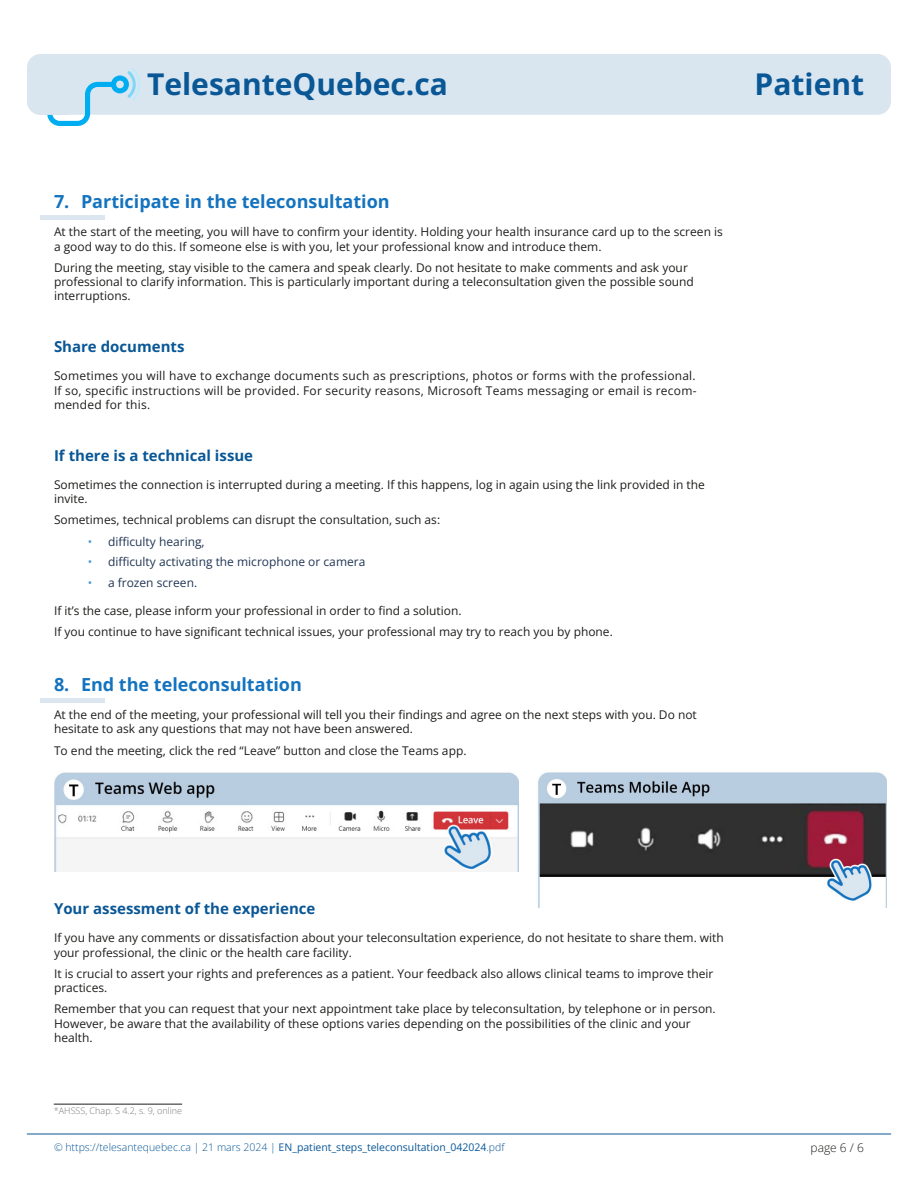
<style>
.page{position:relative;width:918px;height:1188px;background:#fff}
.page>*{position:absolute;margin:0;border:0;box-sizing:border-box;transform-origin:0 0}
.t1{font:700 30px "Open Sans";color:#0a5796}
.Step_Titre{font:700 18px "Open Sans";color:#1473bf}
.p_-_intertitre{font:700 15px "Open Sans";color:#0a5796}
.t2{font:12px/14.4px "Open Sans";color:#1d1d1b}
.t3{font:12px "Open Sans";color:#213654}
.t4{font:300 12px "Open Sans";color:#1d1d1b}
.t5{font:300 10.5px "Open Sans";color:#0a5796}
.asterix{font:300 9px "Open Sans";color:#797979}
.s1{color:#4a99d9}
.s2{font-weight:400}
</style>
<div class="page">
<hr style="left:27px;top:1134px;width:864px;height:1px;background:#0a5796">
<div style="left:27px;top:54px;width:864px;height:61px;background:#d9e6f0;border-radius:14px"></div>
<svg style="left:47px;top:68px;width:93px;height:58px"></svg>
<div style="left:27px;top:61px;width:51px;height:54px;background:#d9e6f0;border-radius:14px"></div>
<hr style="left:40px;top:216px;width:65px;height:4px;background:#dbe6f0">
<hr style="left:40px;top:699px;width:65px;height:4px;background:#dbe6f0">
<img style="left:54px;top:772px;width:465px;height:99px">
<hr style="left:54px;top:1104px;width:128px;height:1px;background:#1d1d1b">
<img style="left:538px;top:772px;width:348px;height:136px">
<h1 class="t1" style="left:147px;top:64px;width:303px">TelesanteQuebec.ca</h1>
<h1 class="t1" style="left:755px;top:64px;width:111px">Patient</h1>
<p class="Step_Titre" style="left:54px;top:189px;width:337px">7. Participate in the teleconsultation</p>
<p class="t2" style="left:54px;top:224px;width:670px">At the start of the meeting, you will have to confirm your identity. Holding your health insurance card up to the screen is a good way to do this. If someone else is with you, let your professional know and introduce them.</p>
<p class="t2" style="left:54px;top:260px;width:641px">During the meeting, stay visible to the camera and speak clearly. Do not hesitate to make comments and ask your professional to clarify information. This is particularly important during a teleconsultation given the possible sound interruptions.</p>
<p class="p_-_intertitre" style="left:54px;top:337px;width:132px">Share documents</p>
<p class="t2" style="left:54px;top:368px;width:644px;text-align:justify">Sometimes you will have to exchange documents such as prescriptions, photos or forms with the professional.<br>If so, specific instructions will be provided. For security reasons, Microsoft Teams messaging or email is recom&shy;mended for this.</p>
<p class="p_-_intertitre" style="left:54px;top:445px;width:201px">If there is a technical issue</p>
<p class="t2" style="left:54px;top:477px;width:652px">Sometimes the connection is interrupted during a meeting. If this happens, log in again using the link provided in the invite.</p>
<p class="t2" style="left:54px;top:512px;width:388px">Sometimes, technical problems can disrupt the consultation, such as:</p>
<p class="t3" style="left:88px;top:533px;width:118px"><span class="s1">•</span> difficulty hearing,</p>
<p class="t3" style="left:88px;top:554px;width:279px"><span class="s1">•</span> difficulty activating the microphone or camera</p>
<p class="t3" style="left:88px;top:574px;width:111px"><span class="s1">•</span> a frozen screen.</p>
<p class="t2" style="left:54px;top:603px;width:409px">If it’s the case, please inform your professional in order to find a solution.</p>
<p class="t2" style="left:54px;top:624px;width:560px">If you continue to have significant technical issues, your professional may try to reach you by phone.</p>
<p class="Step_Titre" style="left:54px;top:672px;width:249px">8. End the teleconsultation</p>
<p class="t2" style="left:54px;top:707px;width:644px">At the end of the meeting, your professional will tell you their findings and agree on the next steps with you. Do not hesitate to ask any questions that may not have been answered.</p>
<p class="t2" style="left:54px;top:743px;width:414px">To end the meeting, click the red “Leave” button and close the Teams app.</p>
<p class="p_-_intertitre" style="left:54px;top:899px;width:263px">Your assessment of the experience</p>
<p class="t2" style="left:54px;top:930px;width:671px">If you have any comments or dissatisfaction about your teleconsultation experience, do not hesitate to share them. with your professional, the clinic or the health care facility.</p>
<p class="t2" style="left:54px;top:966px;width:661px">It is crucial to assert your rights and preferences as a patient. Your feedback also allows clinical teams to improve their practices.</p>
<p class="t2" style="left:54px;top:1001px;width:663px">Remember that you can request that your next appointment take place by teleconsultation, by telephone or in person.<br>However, be aware that the availability of these options varies depending on the possibilities of the clinic and your health.</p>
<p class="asterix" style="left:54px;top:1104px;width:130px">*AHSSS, Chap. S 4.2, s. 9, online</p>
<p class="t5" style="left:54px;top:1140px;width:452px">© https://telesantequebec.ca | 21 mars 2024 | <span class="s2">EN_patient_steps_teleconsultation_042024</span>.pdf</p>
<p class="t4" style="left:811px;top:1140px;width:55px">page 6 / 6</p>
</div>
